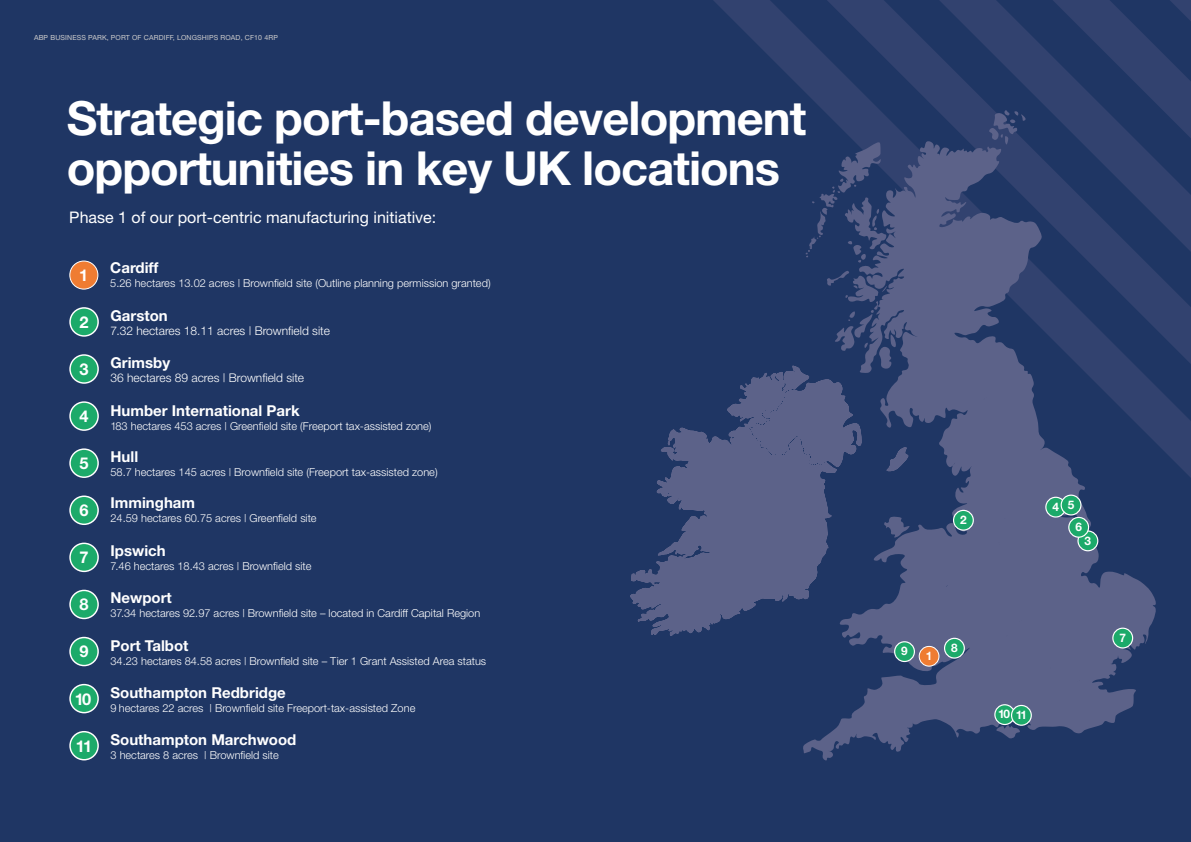
<style>
.page{position:relative;width:1191px;height:842px;background:#1f3664}
.page>*{position:absolute;margin:0;border:0;box-sizing:border-box;transform-origin:0 0}
.t1{font:700 47px/50px "Helvetica Neue";letter-spacing:-.02em;color:#fff}
.t2{font:700 16.3px "Helvetica Neue";color:#fff}
.t3{font:16px "Helvetica Neue";color:#fff}
.t4{font:700 15px "Helvetica Neue";color:#fff}
.t5{font:300 12px "Helvetica Neue";color:#fff}
.t6{font:700 11.8px "Helvetica Neue";color:#fff}
.t7{font:300 11px "Helvetica Neue";color:#fff}
.t8{font:7px "Helvetica Neue";letter-spacing:.02em;color:#cdcccc}
</style>
<div class="page">
<svg style="left:713px;top:0;width:478px;height:477px"></svg>
<svg style="left:826px;top:0;width:365px;height:364px"></svg>
<svg style="left:939px;top:0;width:252px;height:252px"></svg>
<svg style="left:1052px;top:0;width:139px;height:138px"></svg>
<svg style="left:69px;top:354px;width:30px;height:30px"></svg>
<svg style="left:69px;top:401px;width:30px;height:30px"></svg>
<svg style="left:69px;top:448px;width:30px;height:30px"></svg>
<svg style="left:69px;top:495px;width:30px;height:30px"></svg>
<svg style="left:69px;top:542px;width:30px;height:30px"></svg>
<div style="left:69px;top:590px;width:30px;height:29px;background:#1caa6a;border:1px solid #fff;border-radius:50%"></div>
<div style="left:69px;top:637px;width:30px;height:29px;background:#1caa6a;border:1px solid #fff;border-radius:50%"></div>
<div style="left:69px;top:684px;width:30px;height:29px;background:#1caa6a;border:1px solid #fff;border-radius:50%"></div>
<svg style="left:69px;top:307px;width:30px;height:30px"></svg>
<div style="left:69px;top:260px;width:29px;height:30px;background:#ef7c32;border:1px solid #fff;border-radius:50%"></div>
<div style="left:69px;top:731px;width:30px;height:29px;background:#1caa6a;border:1px solid #fff;border-radius:50%"></div>
<svg style="left:630px;top:110px;width:527px;height:651px"></svg>
<div style="left:918px;top:646px;width:21px;height:21px;background:#ef7c32;border:1px solid #fff;border-radius:50%"></div>
<div style="left:894px;top:641px;width:21px;height:21px;background:#1caa6a;border:1px solid #fff;border-radius:50%"></div>
<div style="left:944px;top:638px;width:21px;height:21px;background:#1caa6a;border:1px solid #fff;border-radius:50%"></div>
<div style="left:994px;top:704px;width:21px;height:21px;background:#1caa6a;border:1px solid #fff;border-radius:50%"></div>
<div style="left:953px;top:510px;width:21px;height:21px;background:#1caa6a;border:1px solid #fff;border-radius:50%"></div>
<div style="left:1077px;top:530px;width:21px;height:21px;background:#1caa6a;border:1px solid #fff;border-radius:50%"></div>
<div style="left:1112px;top:627px;width:21px;height:21px;background:#1caa6a;border:1px solid #fff;border-radius:50%"></div>
<div style="left:1045px;top:497px;width:21px;height:21px;background:#1caa6a;border:1px solid #fff;border-radius:50%"></div>
<div style="left:1060px;top:494px;width:21px;height:21px;background:#1caa6a;border:1px solid #fff;border-radius:50%"></div>
<div style="left:1068px;top:517px;width:21px;height:21px;background:#1caa6a;border:1px solid #fff;border-radius:50%"></div>
<div style="left:1011px;top:705px;width:21px;height:21px;background:#1caa6a;border:1px solid #fff;border-radius:50%"></div>
<p class="t8" style="left:34px;top:33px;width:245px">ABP BUSINESS PARK, PORT OF CARDIFF, LONGSHIPS ROAD, CF10 4RP</p>
<h1 class="t1" style="left:67px;top:92px;width:741px">Strategic port-based development opportunities in key UK locations</h1>
<h3 class="t3" style="left:69px;top:207px;width:368px">Phase 1 of our port-centric manufacturing initiative:</h3>
<h2 class="t2" style="left:79px;top:265px;width:11px">1</h2>
<h2 class="t2" style="left:80px;top:312px;width:11px">2</h2>
<h2 class="t2" style="left:80px;top:359px;width:11px">3</h2>
<h2 class="t2" style="left:80px;top:406px;width:11px">4</h2>
<h2 class="t2" style="left:80px;top:453px;width:11px">5</h2>
<h2 class="t2" style="left:80px;top:500px;width:11px">6</h2>
<h2 class="t2" style="left:80px;top:547px;width:11px">7</h2>
<h2 class="t2" style="left:80px;top:594px;width:11px">8</h2>
<h2 class="t2" style="left:80px;top:641px;width:11px">9</h2>
<h2 class="t2" style="left:75px;top:689px;width:18px">10</h2>
<h2 class="t2" style="left:76px;top:736px;width:18px">11</h2>
<h3 class="t4" style="left:110px;top:258px;width:50px">Cardiff</h3>
<p class="t7" style="left:110px;top:276px;width:382px">5.26 hectares 13.02 acres | Brownfield site (Outline planning permission granted)</p>
<h3 class="t4" style="left:110px;top:307px;width:59px">Garston</h3>
<p class="t5" style="left:110px;top:324px;width:221px">7.32 hectares 18.11 acres | Brownfield site</p>
<h3 class="t4" style="left:110px;top:353px;width:61px">Grimsby</h3>
<p class="t5" style="left:110px;top:370px;width:195px">36 hectares 89 acres | Brownfield site</p>
<h3 class="t4" style="left:110px;top:401px;width:191px">Humber International Park</h3>
<p class="t7" style="left:110px;top:419px;width:322px">183 hectares 453 acres | Greenfield site (Freeport tax-assisted zone)</p>
<h3 class="t4" style="left:110px;top:447px;width:29px">Hull</h3>
<p class="t7" style="left:110px;top:465px;width:329px">58.7 hectares 145 acres | Brownfield site (Freeport tax-assisted zone)</p>
<h3 class="t4" style="left:110px;top:493px;width:86px">Immingham</h3>
<p class="t7" style="left:110px;top:511px;width:208px">24.59 hectares 60.75 acres | Greenfield site</p>
<h3 class="t4" style="left:110px;top:541px;width:57px">Ipswich</h3>
<p class="t7" style="left:110px;top:559px;width:202px">7.46 hectares 18.43 acres | Brownfield site</p>
<h3 class="t4" style="left:110px;top:588px;width:63px">Newport</h3>
<p class="t7" style="left:110px;top:606px;width:371px">37.34 hectares 92.97 acres | Brownfield site – located in Cardiff Capital Region</p>
<h3 class="t4" style="left:110px;top:636px;width:80px">Port Talbot</h3>
<p class="t7" style="left:110px;top:654px;width:377px">34.23 hectares 84.58 acres | Brownfield site – Tier 1 Grant Assisted Area status</p>
<h3 class="t4" style="left:110px;top:683px;width:177px">Southampton Redbridge</h3>
<p class="t7" style="left:110px;top:701px;width:306px">9 hectares 22 acres | Brownfield site Freeport-tax-assisted Zone</p>
<h3 class="t4" style="left:110px;top:730px;width:187px">Southampton Marchwood</h3>
<p class="t7" style="left:110px;top:748px;width:170px">3 hectares 8 acres | Brownfield site</p>
<p class="t6" style="left:960px;top:512px;width:8px">2</p>
<p class="t6" style="left:1052px;top:498px;width:23px">4 5</p>
<p class="t6" style="left:1075px;top:519px;width:8px">6</p>
<p class="t6" style="left:1084px;top:533px;width:8px">3</p>
<p class="t6" style="left:901px;top:644px;width:8px">9</p>
<p class="t6" style="left:951px;top:640px;width:8px">8</p>
<p class="t6" style="left:925px;top:648px;width:8px">1</p>
<p class="t6" style="left:998px;top:707px;width:13px">10</p>
<p class="t6" style="left:1015px;top:707px;width:13px">11</p>
<p class="t6" style="left:1119px;top:630px;width:8px">7</p>
</div>
